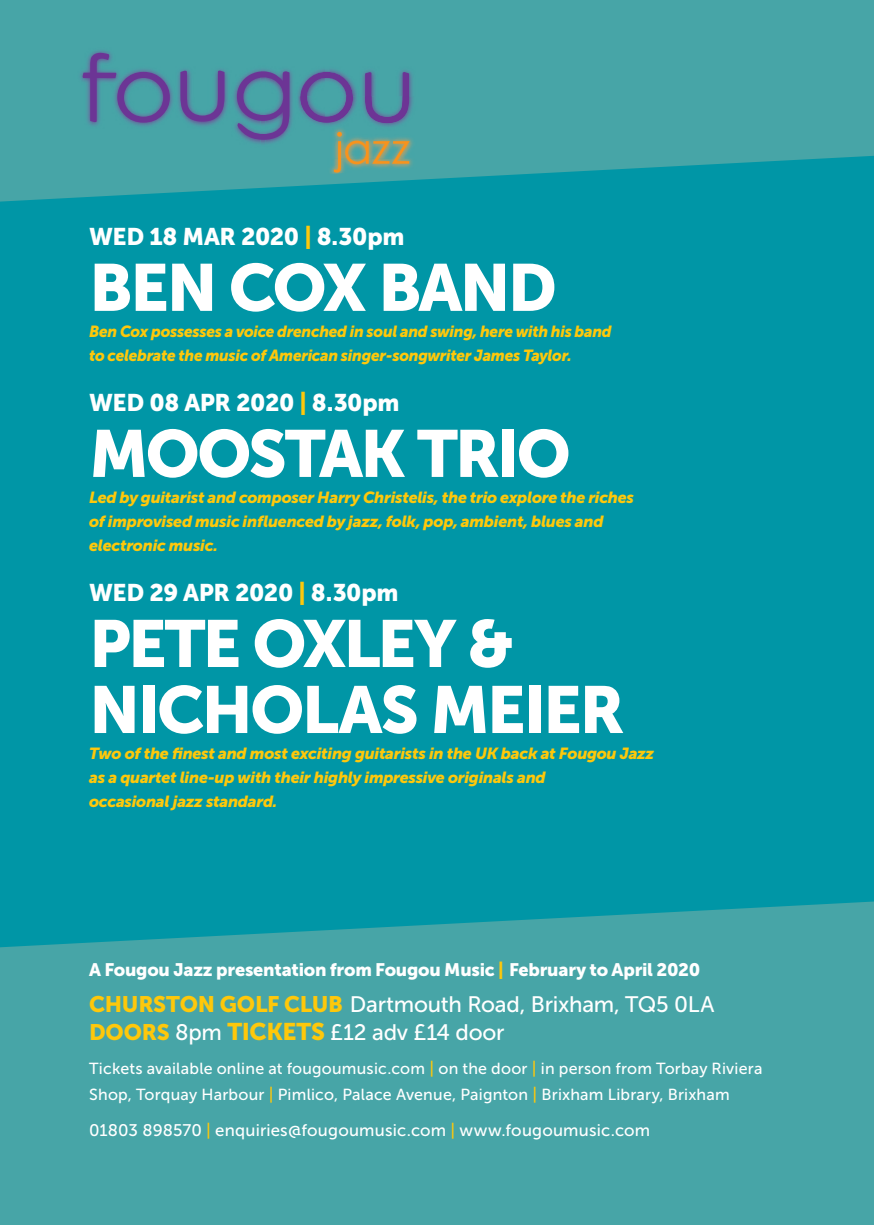
<style>
.page{position:relative;width:874px;height:1225px;background:#fff}
.page>*{position:absolute;margin:0;border:0;box-sizing:border-box;transform-origin:0 0}
.t1{font:66px/66px "Museo Sans 900";letter-spacing:-.045em;color:#fff}
.t2{font:24px "Museo Sans 900";letter-spacing:-.015em;color:#fff}
.t3{font:22.4px/28px "Museo Sans 500";letter-spacing:-.01em;color:#fff}
.t4{font:18px "Museo Sans 900";letter-spacing:-.01em;color:#fff}
.t5{font:16.8px "Museo Sans 500";letter-spacing:.01em;color:#fff}
.t6{font:italic 16px/24px "Museo Sans 900";letter-spacing:-.02em;color:#fec80b}
.t7{font:16px/26px "Museo Sans 500";letter-spacing:.015em;color:#fff}
.t8{font:italic 16px/24px "Museo Sans 900";letter-spacing:-.02em;color:#fec80b;scale:.96 1}
.s1{color:#fec80b}
.s2{font-family:"Museo Sans 900";color:#fec80b}
.s3{font-family:"Museo Sans 900";font-size:24px;color:#fec80b}
.s4{font-size:16.8px;color:#fec80b}
</style>
<div class="page">
<div style="left:0;top:0;width:873px;height:1224px;background:#0096a6"></div>
<svg style="left:0;top:901px;width:873px;height:324px;background:#41a3a6"></svg>
<svg style="left:0;top:0;width:873px;height:202px;fill:#47a5a7"></svg>
<svg style="left:62px;top:37px;width:407px;height:153px;background:#3da2a6"></svg>
<div style="left:329px;top:37px;width:115px;height:59px;background:#47a5a7"></div>
<div style="left:62px;top:37px;width:139px;height:121px;background:#47a5a7"></div>
<img style="left:145px;top:37px;width:7px;height:121px">
<div style="left:201px;top:37px;width:97px;height:139px;background:#47a5a7"></div>
<img style="left:201px;top:37px;width:4px;height:121px">
<img style="left:325px;top:37px;width:4px;height:35px">
<img style="left:265px;top:37px;width:60px;height:121px">
<svg style="left:81px;top:53px;width:89px;height:71px;background:#5381a1"></svg>
<svg style="left:180px;top:69px;width:44px;height:53px;background:#56799f"></svg>
<svg style="left:300px;top:72px;width:53px;height:24px"></svg>
<svg style="left:365px;top:70px;width:44px;height:26px"></svg>
<svg style="left:237px;top:70px;width:52px;height:70px;background:#59719e"></svg>
<div style="left:325px;top:96px;width:120px;height:80px;background:#47a5a7"></div>
<img style="left:298px;top:96px;width:27px;height:80px">
<img style="left:325px;top:123px;width:4px;height:35px">
<img style="left:329px;top:96px;width:60px;height:62px">
<img style="left:300px;top:96px;width:53px;height:27px">
<img style="left:365px;top:96px;width:44px;height:27px">
<svg style="left:334px;top:132px;width:75px;height:40px;background:#859f7b"></svg>
<h2 class="t2" style="left:89px;top:223px;width:316px">WED 18 MAR 2020 <span class="s1">|</span> 8.30pm</h2>
<h1 class="t1" style="left:89px;top:254px;width:469px">BEN COX BAND</h1>
<p class="t8" style="left:89px;top:319px;width:545px">Ben Cox possesses a voice drenched in soul and swing, here with his band to celebrate the music of American singer-songwriter James Taylor.</p>
<h2 class="t2" style="left:89px;top:389px;width:312px">WED 08 APR 2020 <span class="s1">|</span> 8.30pm</h2>
<h1 class="t1" style="left:89px;top:420px;width:483px">MOOSTAK TRIO</h1>
<p class="t6" style="left:89px;top:485px;width:546px">Led by guitarist and composer Harry Christelis, the trio explore the riches of improvised music influenced by jazz, folk, pop, ambient, blues and electronic music.</p>
<h2 class="t2" style="left:89px;top:579px;width:311px">WED 29 APR 2020 <span class="s1">|</span> 8.30pm</h2>
<h1 class="t1" style="left:89px;top:610px;width:537px">PETE OXLEY &amp;<br>NICHOLAS MEIER</h1>
<p class="t6" style="left:89px;top:741px;width:566px">Two of the finest and most exciting guitarists in the UK back at Fougou Jazz as a quartet line-up with their highly impressive originals and<br>occasional jazz standard.</p>
<p class="t4" style="left:89px;top:959px;width:612px">A Fougou Jazz presentation from Fougou Music <span class="s1">|</span> February to April 2020</p>
<h3 class="t3" style="left:89px;top:990px;width:626px"><span class="s2">CHURSTON GOLF CLUB</span> Dartmouth Road, Brixham, TQ5 0LA<br><span class="s2">DOORS</span> 8pm <span class="s3">TICKETS</span> £12 adv £14 door</h3>
<p class="t7" style="left:89px;top:1055px;width:674px">Tickets available online at fougoumusic.com <span class="s4">|</span> on the door <span class="s4">|</span> in person from Torbay Riviera<br>Shop, Torquay Harbour <span class="s4">|</span> Pimlico, Palace Avenue, Paignton <span class="s4">|</span> Brixham Library, Brixham</p>
<p class="t5" style="left:89px;top:1121px;width:562px">01803 898570 <span class="s1">|</span> enquiries@fougoumusic.com <span class="s1">|</span> www.fougoumusic.com</p>
</div>
